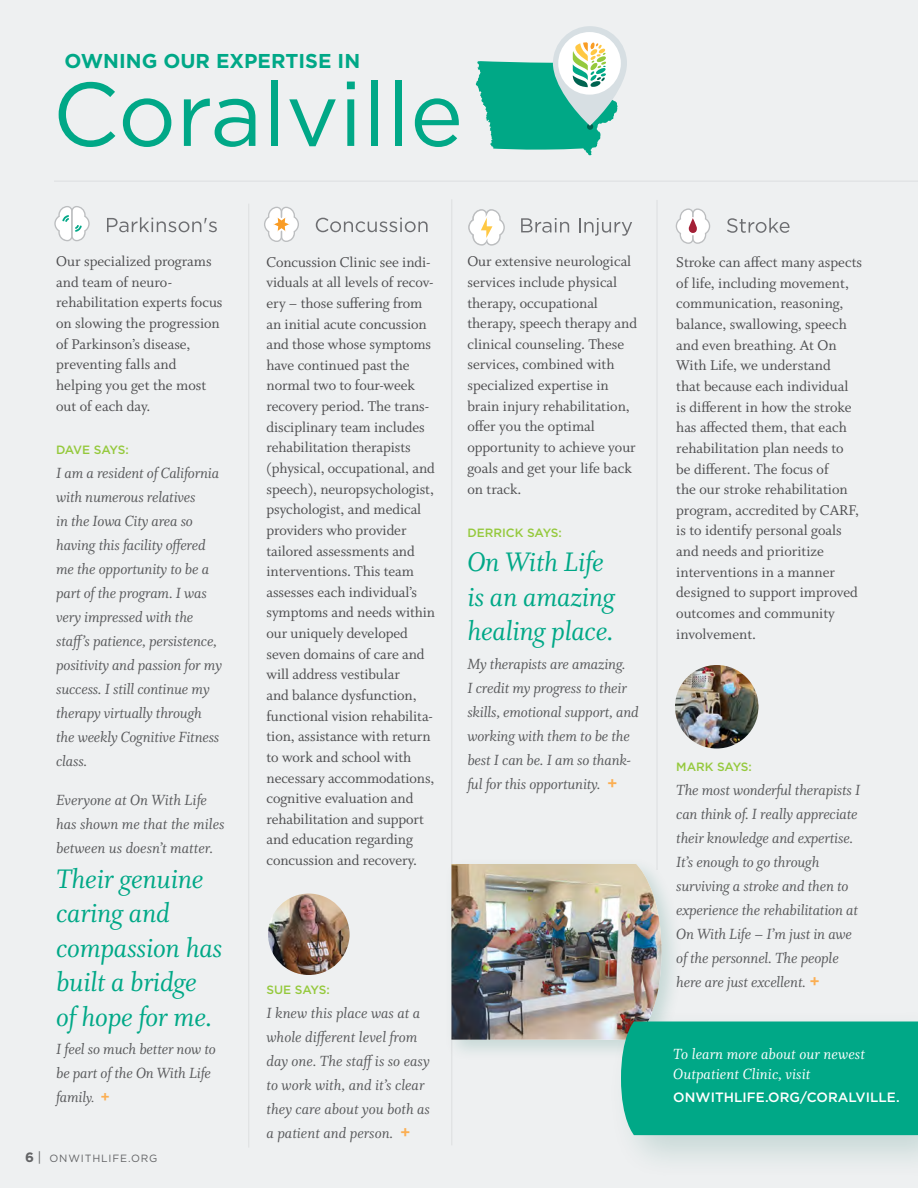
<style>
.page{position:relative;width:918px;height:1188px;background:#eef0f1}
.page>*{position:absolute;margin:0;border:0;box-sizing:border-box;transform-origin:0 0}
.t1{font:90px "Gotham";color:#00a887}
.t2{font:italic 30px/34.5px "Whitman";letter-spacing:-.01em;color:#00a887}
.t3{font:700 20.1px "Gotham";color:#00a887}
.t4{font:italic 16.5px/24px "Whitman";letter-spacing:-.01em;color:#58595b}
.t5{font:italic 16.5px/20.7px "Whitman";letter-spacing:.005em;color:#fff}
.t6{font:15.75px/20.7px "Whitman";color:#4d4d4f}
.t7{font:500 13.5px "Gotham";letter-spacing:.005em;color:#fff}
.t8{font:500 12px "Gotham";letter-spacing:-.015em;color:#95c93d}
.t9{font:500 12px "Gotham";letter-spacing:-.04em;color:#95c93d}
.t10{font:10.5px "Gotham";letter-spacing:.08em;color:#636466}
.s1{font-size:15px}
.s2{font-family:"Gotham";font-weight:500;font-style:normal;font-size:15px;color:#fbae52}
.s3{font-weight:700;font-size:13.5px}
.s4{font-size:13.5px}
.s5{font-family:"Gotham";font-weight:500;font-style:normal;color:#fbae52}
</style>
<div class="page">
<hr style="left:657px;top:200px;width:1px;height:670px;background:#aeb0b2">
<svg style="left:54px;top:206px;width:36px;height:35px"></svg>
<svg style="left:107px;top:217px;width:110px;height:15px"></svg>
<svg style="left:264px;top:207px;width:35px;height:35px"></svg>
<svg style="left:316px;top:218px;width:112px;height:14px"></svg>
<svg style="left:521px;top:218px;width:48px;height:15px"></svg>
<svg style="left:579px;top:218px;width:53px;height:18px"></svg>
<svg style="left:468px;top:209px;width:37px;height:37px"></svg>
<svg style="left:676px;top:208px;width:34px;height:36px"></svg>
<svg style="left:727px;top:218px;width:63px;height:15px"></svg>
<hr style="left:248px;top:204px;width:1px;height:944px;background:#aeb0b2">
<hr style="left:451px;top:199px;width:1px;height:946px;background:#aeb0b2">
<img style="left:675px;top:665px;width:83px;height:83px;border-radius:42px">
<hr style="left:54px;top:181px;width:864px;height:1px;background:#aeb0b2">
<div style="left:445px;top:857px;width:239px;height:205px;background:#eceeef"></div>
<img style="left:268px;top:894px;width:82px;height:81px;border-radius:41px">
<div style="left:607px;top:1007px;width:311px;height:173px;background:#006350;opacity:.17"></div>
<img style="left:451px;top:864px;width:467px;height:271px">
<svg style="left:553px;top:26px;width:74px;height:100px"></svg>
<div style="left:558px;top:32px;width:63px;height:63px;background:#fff;border-radius:50%"></div>
<svg style="left:476px;top:42px;width:142px;height:114px"></svg>
<p class="t3" style="left:64px;top:47px;width:297px">OWNING OUR EXPERTISE IN</p>
<h1 class="t1" style="left:52px;top:56px;width:412px">Coralville</h1>
<p class="t6" style="left:56px;top:251px;width:168px">Our specialized programs and team of neuro&shy;rehabilitation experts focus on slowing the progression of Parkinson’s disease, preventing falls and helping you get the most out of each day.</p>
<p class="t9" style="left:56px;top:442px;width:74px">DAVE SAYS:</p>
<p class="t4" style="left:56px;top:462px;width:167px">I am a resident of California with numerous relatives<br>in the Iowa City area so having this facility offered me the opportunity to be a part of the program. I was very impressed with the staff’s patience, persistence, positivity and passion for my success. I still continue my therapy virtually through the weekly Cognitive Fitness class.</p>
<p class="t4" style="left:56px;top:789px;width:170px">Everyone at On With Life has shown me that the miles between us doesn’t matter.</p>
<h2 class="t2" style="left:56px;top:862px;width:168px">Their genuine caring and compassion has built a bridge of hope for me.</h2>
<p class="t4" style="left:56px;top:1038px;width:161px">I feel so much better now to be part of the On With Life famil<span class="s1">y.</span> <span class="s2">+</span></p>
<p class="t10" style="left:25px;top:1151px;width:134px"><span class="s3">6</span> <span class="s4">|</span> ONWITHLIFE.ORG</p>
<p class="t6" style="left:267px;top:252px;width:170px">Concussion Clinic see indi&shy;viduals at all levels of recov&shy;ery – those suffering from an initial acute concussion and those whose symptoms have continued past the normal two to four-week recovery period. The trans&shy;disciplinary team includes rehabilitation therapists (physical, occupational, and speech), neuropsychologist, psychologist, and medical providers who provider tailored assessments and interventions. This team assesses each individual’s symptoms and needs within our uniquely developed seven domains of care and will address vestibular<br>and balance dysfunction, functional vision rehabilita&shy;tion, assistance with return to work and school with necessary accommodations, cognitive evaluation and rehabilitation and support and education regarding concussion and recovery.</p>
<p class="t6" style="left:467px;top:251px;width:171px">Our extensive neurological services include physical therapy, occupational therapy, speech therapy and clinical counseling. These services, combined with specialized expertise in brain injury rehabilitation, offer you the optimal opportunity to achieve your goals and get your life back on track.</p>
<p class="t8" style="left:467px;top:525px;width:96px">DERRICK SAYS:</p>
<h2 class="t2" style="left:467px;top:546px;width:149px">On With Life is an amazing healing place.</h2>
<p class="t4" style="left:467px;top:652px;width:173px">My therapists are amazing.<br>I credit my progress to their skills, emotional support, and working with them to be the best I can be. I am so thank&shy;ful for this opportunity. <span class="s5">+</span></p>
<p class="t8" style="left:267px;top:982px;width:65px">SUE SAYS:</p>
<p class="t4" style="left:267px;top:1001px;width:165px">I knew this place was at a whole different level from day one. The staff is so easy to work with, and it’s clear they care about you both as a patient and person. <span class="s5">+</span></p>
<p class="t6" style="left:676px;top:252px;width:187px">Stroke can affect many aspects of life, including movement, communication, reasoning, balance, swallowing, speech and even breathing. At On<br>With Life, we understand<br>that because each individual is different in how the stroke has affected them, that each rehabilitation plan needs to<br>be different. The focus of<br>the our stroke rehabilitation program, accredited by CARF, is to identify personal goals and needs and prioritize interventions in a manner designed to support improved outcomes and community involvement.</p>
<p class="t8" style="left:676px;top:759px;width:77px">MARK SAYS:</p>
<p class="t4" style="left:676px;top:779px;width:186px">The most wonderful therapists I can think of. I really appreciate their knowledge and expertise.<br>It’s enough to go through surviving a stroke and then to experience the rehabilitation at<br>On With Life – I’m just in awe of the personnel. The people here are just excellent. <span class="s5">+</span></p>
<p class="t5" style="left:673px;top:1044px;width:193px">To learn more about our newest<br>Outpatient Clinic, visit</p>
<p class="t7" style="left:673px;top:1088px;width:228px">ONWITHLIFE.ORG/CORALVILLE.</p>
</div>
